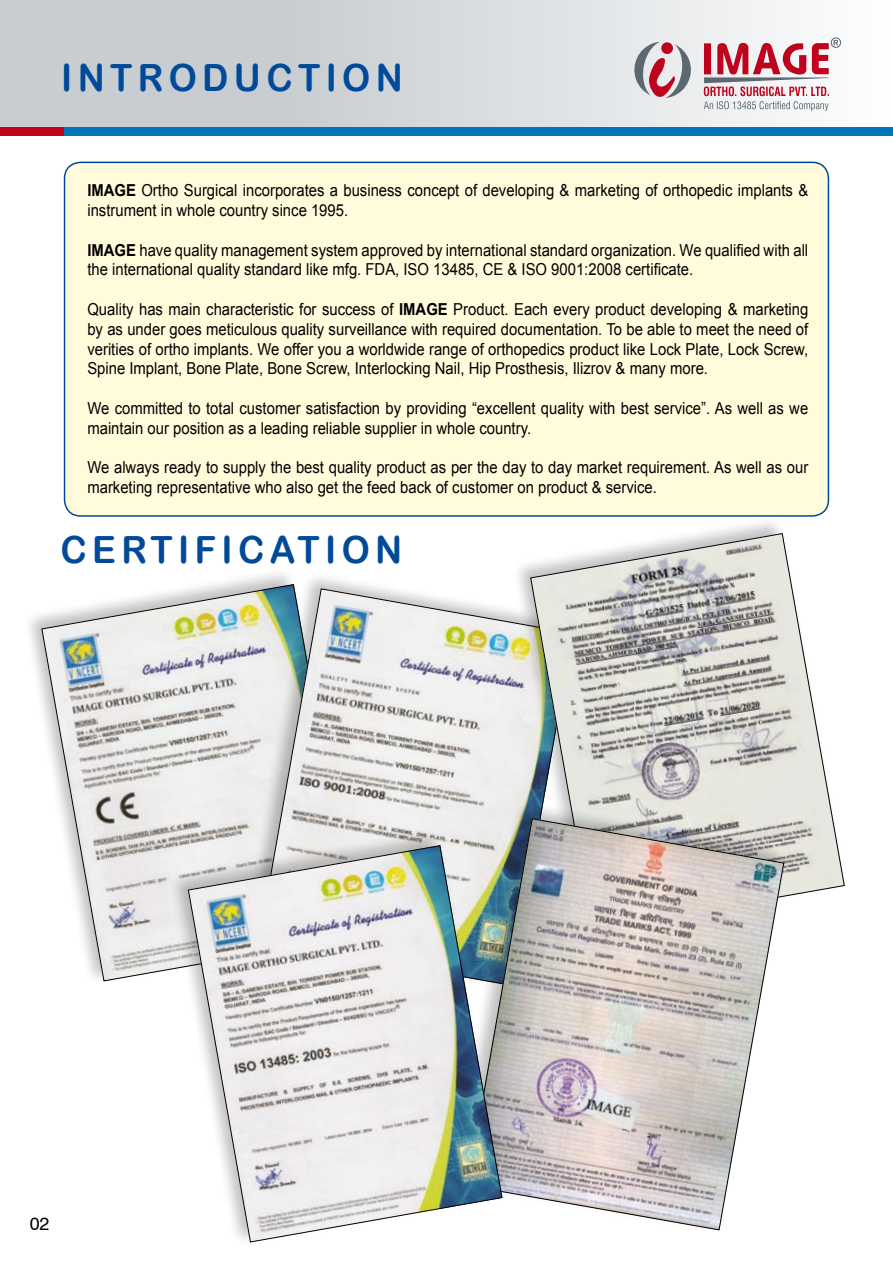
<style>
.page{position:relative;width:893px;height:1263px;background:#fff}
.page>*{position:absolute;margin:0;border:0;box-sizing:border-box;transform-origin:0 0}
.t1{font:37.5px "Arial Rounded MT Bold";letter-spacing:.15em;color:#004a99;scale:.95 1}
.t2{font:18px "Swiss 721 BT";color:#000}
.t3{font:16.5px/19.8px "Arial";color:#000;scale:.9 1}
.s1{font-weight:700}
</style>
<div class="page">
<div style="left:65px;top:162px;width:763px;height:354px;background:#fffbdb;border-radius:16px"></div>
<div style="left:64px;top:162px;width:765px;height:355px;border:2px solid #004a99;border-radius:16px"></div>
<svg style="left:41px;top:584px;width:199px;height:398px"></svg>
<div style="left:240px;top:570px;width:337px;height:419px;background:#000;opacity:.25"></div>
<svg style="left:258px;top:588px;width:253px;height:239px"></svg>
<div style="left:511px;top:515px;width:336px;height:419px;background:#000;opacity:.25"></div>
<svg style="left:530px;top:533px;width:315px;height:398px"></svg>
<div style="left:448px;top:800px;width:340px;height:434px;background:#000;opacity:.25"></div>
<svg style="left:467px;top:818px;width:318px;height:413px"></svg>
<div style="left:169px;top:827px;width:336px;height:419px;background:#000;opacity:.25"></div>
<img style="left:188px;top:845px;width:315px;height:398px">
<div style="left:0;top:0;width:893px;height:128px;background:linear-gradient(to right,#bbc2c7,#f9f9fa)"></div>
<div style="left:0;top:127px;width:893px;height:9px;background:#0076bd"></div>
<div style="left:0;top:127px;width:64px;height:9px;background:#c0031d"></div>
<svg style="left:631px;top:37px;width:210px;height:74px"></svg>
<h1 class="t1" style="left:61px;top:56px;width:361px">INTRODUCTION</h1>
<p class="t3" style="left:87px;top:181px;width:802px"><span class="s1">IMAGE</span> Ortho Surgical incorporates a business concept of developing &amp; marketing of orthopedic implants &amp; instrument in whole country since 1995.</p>
<p class="t3" style="left:87px;top:240px;width:802px"><span class="s1">IMAGE</span> have quality management system approved by international standard organization. We qualified with all the international quality standard like mfg. FDA, ISO 13485, CE &amp; ISO 9001:2008 certificate.</p>
<p class="t3" style="left:87px;top:299px;width:802px;text-align:justify">Quality has main characteristic for success of <span class="s1">IMAGE</span> Product. Each every product developing &amp; marketing by as under goes meticulous quality surveillance with required documentation. To be able to meet the need of verities of ortho implants. We offer you a worldwide range of orthopedics product like Lock Plate, Lock Screw, Spine Implant, Bone Plate, Bone Screw, Interlocking Nail, Hip Prosthesis, Ilizrov &amp; many more.</p>
<p class="t3" style="left:87px;top:398px;width:802px">We committed to total customer satisfaction by providing “excellent quality with best service”. As well as we maintain our position as a leading reliable supplier in whole country.</p>
<p class="t3" style="left:87px;top:458px;width:802px">We always ready to supply the best quality product as per the day to day market requirement. As well as our marketing representative who also get the feed back of customer on product &amp; service.</p>
<h1 class="t1" style="left:61px;top:527px;width:361px">CERTIFICATION</h1>
<p class="t2" style="left:30px;top:1213px;width:21px">02</p>
</div>
